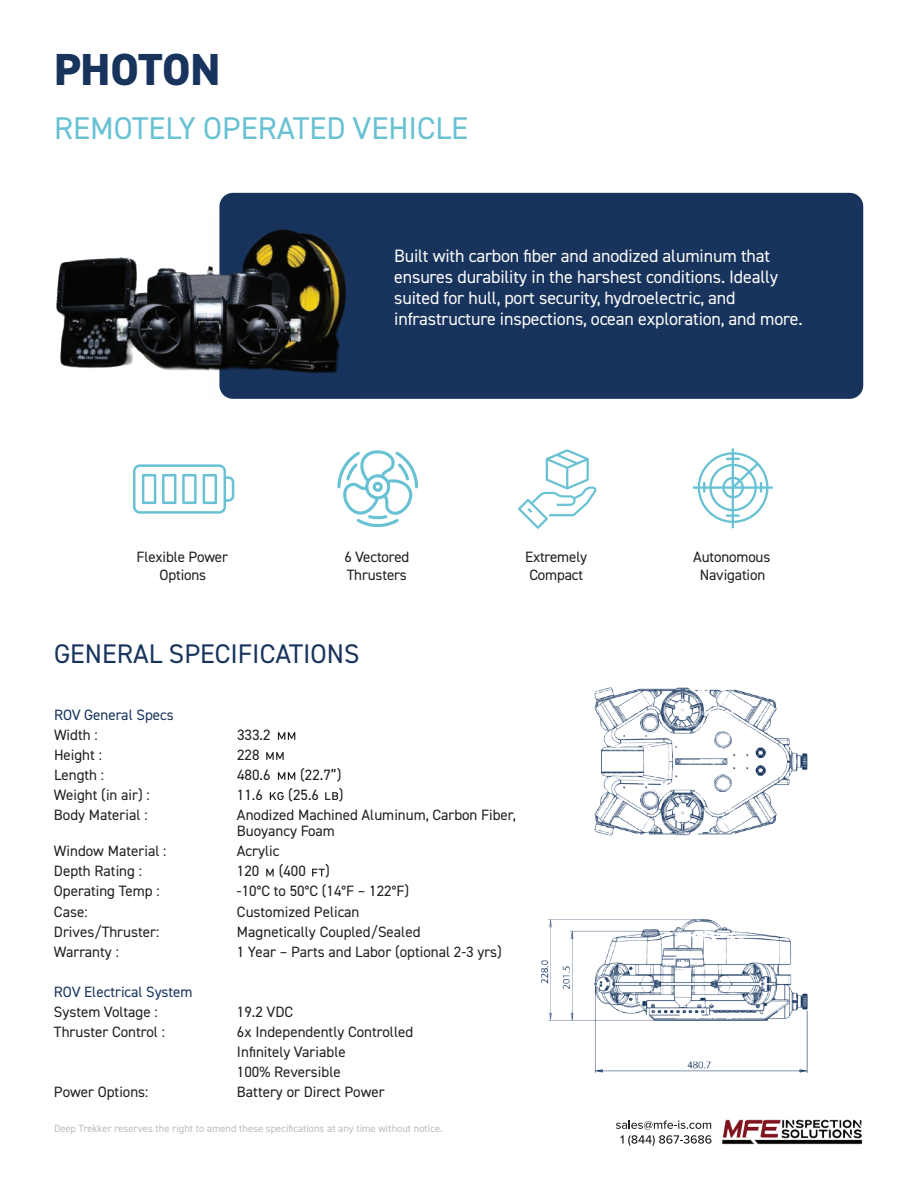
<style>
.page{position:relative;width:918px;height:1188px;background:#fff}
.page>*{position:absolute;margin:0;border:0;box-sizing:border-box;transform-origin:0 0}
.t1{font:800 45px "DIN2014";color:#18345d}
.t2{font:31.5px "DIN2014";color:#68c2d4}
.t3{font:27px "DIN2014";color:#18345d}
.t4{font:18px/21px "DIN2014";letter-spacing:-.01em;color:#fbfbfa}
.t5{font:15px/18px "DIN2014";color:#231f20}
.t6{font:15px "DIN2014";color:#18345d}
.t7{font:10.5px "DIN2014";color:#bcbdc0}
</style>
<div class="page">
<svg style="left:278px;top:732px;width:17px;height:8px"></svg>
<svg style="left:266px;top:752px;width:18px;height:8px"></svg>
<svg style="left:278px;top:772px;width:17px;height:8px"></svg>
<svg style="left:270px;top:792px;width:14px;height:8px"></svg>
<svg style="left:325px;top:792px;width:13px;height:8px"></svg>
<svg style="left:266px;top:869px;width:8px;height:7px"></svg>
<svg style="left:312px;top:869px;width:13px;height:7px"></svg>
<div style="left:219px;top:193px;width:644px;height:206px;background:#18345d;border-radius:14px"></div>
<img style="left:594px;top:687px;width:214px;height:149px">
<img style="left:541px;top:919px;width:267px;height:154px">
<img style="left:56px;top:193px;width:308px;height:206px">
<svg style="left:518px;top:449px;width:79px;height:80px"></svg>
<svg style="left:133px;top:464px;width:101px;height:50px"></svg>
<svg style="left:337px;top:450px;width:81px;height:77px"></svg>
<svg style="left:693px;top:448px;width:80px;height:80px"></svg>
<hr style="left:0;top:0;width:1px;height:1188px;background:#18345d">
<img style="left:722px;top:1119px;width:141px;height:26px">
<svg style="left:616px;top:1120px;width:95px;height:26px"></svg>
<h1 class="t1" style="left:54px;top:40px;width:168px">PHOTON</h1>
<h2 class="t2" style="left:54px;top:109px;width:416px">REMOTELY OPERATED VEHICLE</h2>
<p class="t4" style="left:394px;top:245px;width:410px">Built with carbon fiber and anodized aluminum that ensures durability in the harshest conditions. Ideally suited for hull, port security, hydroelectric, and infrastructure inspections, ocean exploration, and more.</p>
<p class="t5" style="left:137px;top:548px;width:93px;text-align:center">Flexible Power<br>Options</p>
<p class="t5" style="left:345px;top:548px;width:66px">6 Vectored<br>Thrusters</p>
<p class="t5" style="left:525px;top:547px;width:64px">Extremely<br>Compact</p>
<p class="t5" style="left:693px;top:547px;width:79px;text-align:center">Autonomous<br>Navigation</p>
<h3 class="t3" style="left:54px;top:637px;width:307px">GENERAL SPECIFICATIONS</h3>
<p class="t6" style="left:54px;top:705px;width:121px">ROV General Specs</p>
<p class="t5" style="left:54px;top:725px;width:45px">Width :</p>
<p class="t5" style="left:237px;top:725px;width:35px">333.2</p>
<p class="t5" style="left:54px;top:745px;width:49px">Height :</p>
<p class="t5" style="left:237px;top:745px;width:24px">228</p>
<p class="t5" style="left:54px;top:766px;width:52px">Length :</p>
<p class="t5" style="left:237px;top:766px;width:35px">480.6</p>
<p class="t5" style="left:300px;top:766px;width:43px">(22.7”)</p>
<p class="t5" style="left:54px;top:786px;width:97px">Weight (in air) :</p>
<p class="t5" style="left:237px;top:786px;width:28px">11.6</p>
<p class="t5" style="left:288px;top:786px;width:32px">(25.6</p>
<p class="t5" style="left:339px;top:786px;width:6px">)</p>
<p class="t5" style="left:54px;top:806px;width:95px">Body Material :</p>
<p class="t5" style="left:237px;top:806px;width:281px;line-height:16.5px">Anodized Machined Aluminum, Carbon Fiber,<br>Buoyancy Foam</p>
<p class="t5" style="left:54px;top:842px;width:114px">Window Material :</p>
<p class="t5" style="left:237px;top:842px;width:44px">Acrylic</p>
<p class="t5" style="left:54px;top:862px;width:90px">Depth Rating :</p>
<p class="t5" style="left:237px;top:862px;width:24px">120</p>
<p class="t5" style="left:279px;top:862px;width:29px">(400</p>
<p class="t5" style="left:325px;top:862px;width:6px">)</p>
<p class="t5" style="left:54px;top:882px;width:107px">Operating Temp :</p>
<p class="t5" style="left:237px;top:882px;width:174px">-10°C to 50°C (14°F – 122°F)</p>
<p class="t5" style="left:54px;top:902px;width:35px">Case:</p>
<p class="t5" style="left:237px;top:902px;width:124px">Customized Pelican</p>
<p class="t5" style="left:54px;top:922px;width:107px">Drives/Thruster:</p>
<p class="t5" style="left:237px;top:922px;width:185px">Magnetically Coupled/Sealed</p>
<p class="t5" style="left:54px;top:942px;width:66px">Warranty :</p>
<p class="t5" style="left:237px;top:942px;width:267px">1 Year – Parts and Labor (optional 2-3 yrs)</p>
<p class="t6" style="left:54px;top:982px;width:140px">ROV Electrical System</p>
<p class="t5" style="left:54px;top:1002px;width:105px">System Voltage :</p>
<p class="t5" style="left:237px;top:1002px;width:58px">19.2 VDC</p>
<p class="t5" style="left:54px;top:1022px;width:113px">Thruster Control :</p>
<p class="t5" style="left:237px;top:1021px;width:178px;line-height:20px">6x Independently Controlled<br>Infinitely Variable<br>100% Reversible</p>
<p class="t5" style="left:54px;top:1082px;width:96px">Power Options:</p>
<p class="t5" style="left:237px;top:1082px;width:149px">Battery or Direct Power</p>
<p class="t7" style="left:54px;top:1122px;width:390px">Deep Trekker reserves the right to amend these specifications at any time without notice.</p>
</div>
